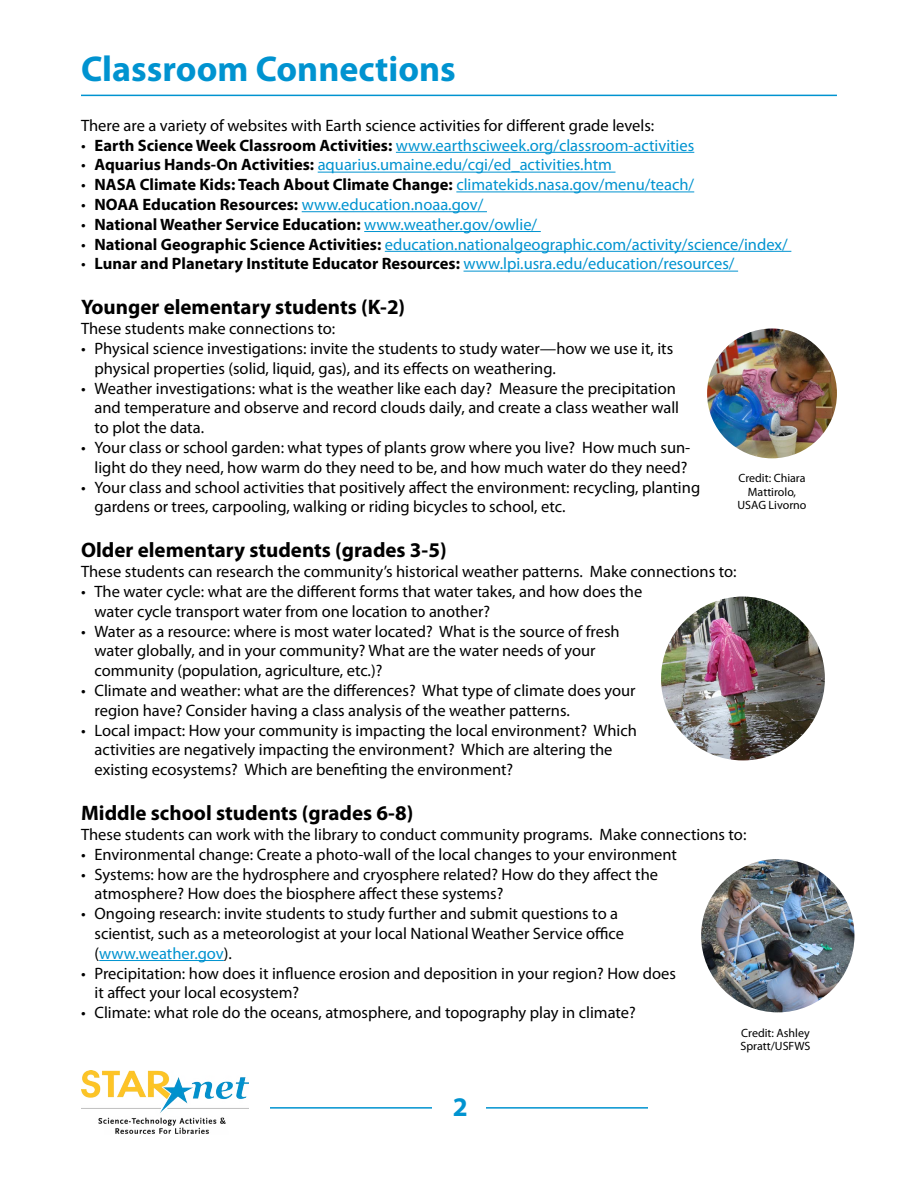
<style>
.page{position:relative;width:918px;height:1188px;background:#fff}
.page>*{position:absolute;margin:0;border:0;box-sizing:border-box;transform-origin:0 0}
.t1{font:700 36px "Myriad Pro";color:#0093d0}
.t2{font:700 27px "Myriad Pro";color:#0093d0}
.t3{font:700 21px "Myriad Pro";color:#000}
.t4{font:16.5px/19.8px "Myriad Pro";color:#000}
.t5{font:700 16.5px "Myriad Pro";color:#000}
.t6{font:16.5px "Myriad Pro";color:#0093d0}
.t7{font:12px/13.5px "Myriad Pro";color:#000;text-align:center}
.s1{color:#000}
.s2{font-weight:700;color:#000}
.s3{font-weight:400}
.s4{font-weight:400;color:#0093d0}
.s5{color:#0093d0}
</style>
<div class="page">
<hr style="left:396px;top:152px;width:298px;height:1px;background:#0093d0">
<hr style="left:318px;top:172px;width:298px;height:1px;background:#0093d0">
<hr style="left:456px;top:192px;width:238px;height:1px;background:#0093d0">
<hr style="left:302px;top:211px;width:185px;height:1px;background:#0093d0">
<hr style="left:364px;top:231px;width:177px;height:1px;background:#0093d0">
<hr style="left:385px;top:251px;width:406px;height:1px;background:#0093d0">
<hr style="left:464px;top:271px;width:274px;height:1px;background:#0093d0">
<hr style="left:99px;top:960px;width:125px;height:1px;background:#0093d0">
<hr style="left:81px;top:95px;width:756px;height:1px;background:#0093d0">
<hr style="left:486px;top:1107px;width:162px;height:2px;background:#0093d0">
<img style="left:81px;top:1070px;width:167px;height:64px">
<hr style="left:270px;top:1107px;width:162px;height:2px;background:#0093d0">
<img style="left:707px;top:328px;width:130px;height:130px;border-radius:65px">
<img style="left:661px;top:597px;width:164px;height:163px;border-radius:82px">
<img style="left:701px;top:859px;width:153px;height:153px;border-radius:77px">
<h1 class="t1" style="left:81px;top:45px;width:376px">Classroom Connections</h1>
<p class="t4" style="left:81px;top:115px;width:575px">There are a variety of websites with Earth science activities for different grade levels:</p>
<p class="t6" style="left:81px;top:135px;width:615px"><span class="s1">•</span> <span class="s2">Earth Science Week Classroom Activities:</span> www.earthsciweek.org/classroom-activities</p>
<p class="t6" style="left:81px;top:155px;width:532px"><span class="s1">•</span> <span class="s2">Aquarius Hands-On Activities:</span> aquarius.umaine.edu/cgi/ed_activities.htm</p>
<p class="t5" style="left:81px;top:174px;width:615px"><span class="s3">•</span> NASA Climate Kids: Teach About Climate Change: <span class="s4">climatekids.nasa.gov/menu/teach/</span></p>
<p class="t5" style="left:81px;top:194px;width:404px"><span class="s3">•</span> NOAA Education Resources: <span class="s4">www.education.noaa.gov/</span></p>
<p class="t5" style="left:81px;top:214px;width:458px"><span class="s3">•</span> National Weather Service Education: <span class="s4">www.weather.gov/owlie/</span></p>
<p class="t6" style="left:81px;top:234px;width:708px"><span class="s1">•</span> <span class="s2">National Geographic Science Activities:</span> education.nationalgeographic.com/activity/science/index/</p>
<p class="t5" style="left:81px;top:253px;width:655px"><span class="s3">•</span> Lunar and Planetary Institute Educator Resources: <span class="s4">www.lpi.usra.edu/education/resources/</span></p>
<p class="t3" style="left:81px;top:294px;width:326px">Younger elementary students (K-2)</p>
<p class="t4" style="left:81px;top:319px;width:256px">These students make connections to:</p>
<p class="t4" style="left:95px;top:338px;width:580px;text-indent:-13px">• Physical science investigations: invite the students to study water—how we use it, its physical properties (solid, liquid, gas), and its effects on weathering.</p>
<p class="t4" style="left:95px;top:378px;width:586px;text-indent:-13px">• Weather investigations: what is the weather like each day? Measure the precipitation and temperature and observe and record clouds daily, and create a class weather wall to plot the data.</p>
<p class="t4" style="left:81px;top:437px;width:611px;text-align:right">• Your class or school garden: what types of plants grow where you live? How much sun&shy;light do they need, how warm do they need to be, and how much water do they need?</p>
<p class="t4" style="left:95px;top:477px;width:607px;text-indent:-13px">• Your class and school activities that positively affect the environment: recycling, planting gardens or trees, carpooling, walking or riding bicycles to school, etc.</p>
<p class="t3" style="left:81px;top:537px;width:367px">Older elementary students (grades 3-5)</p>
<p class="t4" style="left:81px;top:562px;width:657px">These students can research the community’s historical weather patterns. Make connections to:</p>
<p class="t4" style="left:95px;top:581px;width:549px;text-indent:-13px">• The water cycle: what are the different forms that water takes, and how does the water cycle transport water from one location to another?</p>
<p class="t4" style="left:95px;top:621px;width:527px;text-indent:-13px">• Water as a resource: where is most water located? What is the source of fresh water globally, and in your community? What are the water needs of your community (population, agriculture, etc.)?</p>
<p class="t4" style="left:95px;top:680px;width:543px;text-indent:-13px">• Climate and weather: what are the differences? What type of climate does your region have? Consider having a class analysis of the weather patterns.</p>
<p class="t4" style="left:95px;top:720px;width:544px;text-indent:-13px">• Local impact: How your community is impacting the local environment? Which activities are negatively impacting the environment? Which are altering the existing ecosystems? Which are benefiting the environment?</p>
<p class="t3" style="left:81px;top:800px;width:334px">Middle school students (grades 6-8)</p>
<p class="t4" style="left:81px;top:824px;width:667px">These students can work with the library to conduct community programs. Make connections to:</p>
<p class="t4" style="left:81px;top:844px;width:598px">• Environmental change: Create a photo-wall of the local changes to your environment</p>
<p class="t4" style="left:95px;top:864px;width:565px;text-indent:-13px">• Systems: how are the hydrosphere and cryosphere related? How do they affect the atmosphere? How does the biosphere affect these systems?</p>
<p class="t4" style="left:95px;top:904px;width:531px;text-indent:-13px">• Ongoing research: invite students to study further and submit questions to a scientist, such as a meteorologist at your local National Weather Service office (<span class="s5">www.weather.gov</span>).</p>
<p class="t4" style="left:95px;top:963px;width:583px;text-indent:-13px">• Precipitation: how does it influence erosion and deposition in your region? How does it affect your local ecosystem?</p>
<p class="t4" style="left:81px;top:1003px;width:556px">• Climate: what role do the oceans, atmosphere, and topography play in climate?</p>
<p class="t7" style="left:737px;top:471px;width:71px">Credit: Chiara<br>Mattirolo,<br>USAG Livorno</p>
<h2 class="t2" style="left:453px;top:1089px;width:16px">2</h2>
<p class="t7" style="left:741px;top:1026px;width:71px;text-align:left">Credit: Ashley<br>Spratt/USFWS</p>
</div>
